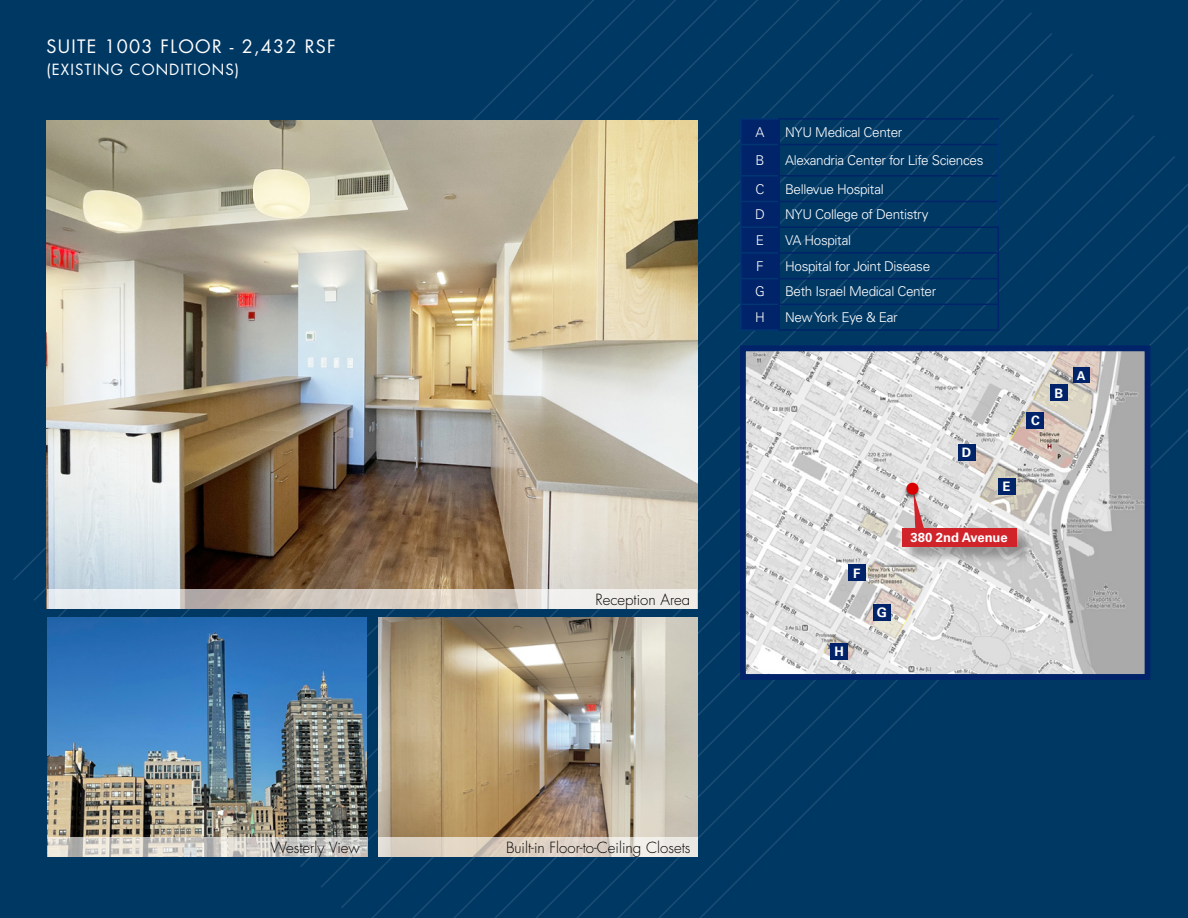
<style>
.page{position:relative;width:1188px;height:918px;background:#003864}
.page>*{position:absolute;margin:0;border:0;box-sizing:border-box;transform-origin:0 0}
.t1{font:18px "Futura Std";letter-spacing:.07em;color:#fff}
.t2{font:300 15px "Futura Std";color:#000}
.t3{font:15px "Futura Std";letter-spacing:.07em;color:#fff}
.t4{font:300 13.5px "Univers LT Std";letter-spacing:-.025em;color:#fff}
.t5{font:700 13.05px "Univers LT Std";color:#fff}
.t6{font:700 12.15px "Univers LT Std";color:#fff}
</style>
<div class="page">
<svg style="left:524px;top:298px;width:664px;height:620px"></svg>
<img style="left:378px;top:618px;width:319px;height:219px">
<img style="left:48px;top:618px;width:319px;height:219px">
<img style="left:47px;top:121px;width:650px;height:488px">
<img style="left:747px;top:352px;width:396px;height:321px">
<div style="left:740px;top:345px;width:410px;height:335px;border:6px solid #002369"></div>
<div style="left:903px;top:495px;width:131px;height:69px;background:#231f20;opacity:.35"></div>
<div style="left:902px;top:528px;width:114px;height:18px;background:#d1232a"></div>
<svg style="left:913px;top:491px;width:11px;height:37px"></svg>
<div style="left:904px;top:483px;width:17px;height:16px;background:#231f20;opacity:.59"></div>
<div style="left:906px;top:483px;width:13px;height:12px;background:#db0000;border-radius:50%"></div>
<div style="left:742px;top:120px;width:36px;height:209px;background:#002369"></div>
<hr style="left:740px;top:118px;width:38px;height:2px;background:#013673">
<hr style="left:740px;top:120px;width:2px;height:24px;background:#013673">
<svg style="left:998px;top:120px;width:1px;height:25px"></svg>
<hr style="left:740px;top:144px;width:38px;height:1px;background:#013673">
<hr style="left:740px;top:145px;width:2px;height:30px;background:#013673">
<hr style="left:998px;top:145px;width:1px;height:31px;background:#013673">
<hr style="left:740px;top:175px;width:38px;height:2px;background:#013673">
<hr style="left:740px;top:177px;width:2px;height:24px;background:#013673">
<hr style="left:740px;top:201px;width:38px;height:1px;background:#013673">
<hr style="left:740px;top:202px;width:2px;height:24px;background:#013673">
<hr style="left:740px;top:226px;width:38px;height:2px;background:#013673">
<hr style="left:740px;top:228px;width:2px;height:24px;background:#013673">
<hr style="left:740px;top:252px;width:38px;height:2px;background:#013673">
<hr style="left:740px;top:254px;width:2px;height:24px;background:#013673">
<hr style="left:740px;top:278px;width:38px;height:1px;background:#013673">
<hr style="left:740px;top:279px;width:2px;height:25px;background:#013673">
<hr style="left:740px;top:304px;width:38px;height:1px;background:#013673">
<hr style="left:740px;top:305px;width:2px;height:24px;background:#013673">
<hr style="left:740px;top:329px;width:38px;height:2px;background:#013673">
<hr style="left:778px;top:118px;width:221px;height:2px;background:#002369">
<hr style="left:778px;top:120px;width:2px;height:24px;background:#002369">
<hr style="left:778px;top:144px;width:220px;height:1px;background:#002369">
<hr style="left:778px;top:145px;width:2px;height:30px;background:#002369">
<hr style="left:778px;top:175px;width:220px;height:2px;background:#002369">
<hr style="left:778px;top:177px;width:2px;height:24px;background:#002369">
<hr style="left:778px;top:201px;width:220px;height:1px;background:#002369">
<hr style="left:778px;top:202px;width:2px;height:24px;background:#002369">
<hr style="left:778px;top:226px;width:221px;height:2px;background:#002369">
<hr style="left:778px;top:228px;width:2px;height:24px;background:#002369">
<hr style="left:778px;top:252px;width:221px;height:2px;background:#002369">
<hr style="left:778px;top:254px;width:2px;height:24px;background:#002369">
<hr style="left:778px;top:278px;width:221px;height:1px;background:#002369">
<hr style="left:778px;top:279px;width:2px;height:25px;background:#002369">
<hr style="left:778px;top:304px;width:221px;height:1px;background:#002369">
<hr style="left:778px;top:305px;width:2px;height:24px;background:#002369">
<svg style="left:998px;top:176px;width:1px;height:153px"></svg>
<hr style="left:778px;top:329px;width:221px;height:2px;background:#002369">
<div style="left:1073px;top:368px;width:17px;height:15px;background:#002369"></div>
<div style="left:1027px;top:412px;width:17px;height:17px;background:#002369"></div>
<div style="left:1050px;top:385px;width:18px;height:16px;background:#002369"></div>
<div style="left:848px;top:565px;width:18px;height:16px;background:#002369"></div>
<div style="left:873px;top:604px;width:18px;height:16px;background:#002369"></div>
<div style="left:958px;top:444px;width:18px;height:16px;background:#002369"></div>
<div style="left:998px;top:478px;width:17px;height:17px;background:#002369"></div>
<div style="left:830px;top:643px;width:18px;height:17px;background:#002369"></div>
<svg style="left:48px;top:589px;width:649px;height:20px;background:#dbd7d2"></svg>
<svg style="left:378px;top:837px;width:319px;height:20px;background:#e0d7cc"></svg>
<svg style="left:48px;top:837px;width:319px;height:20px;background:#d1cec9"></svg>
<p class="t1" style="left:47px;top:35px;width:291px">SUITE 1003 FLOOR - 2,432 RSF</p>
<p class="t3" style="left:47px;top:60px;width:194px">(EXISTING CONDITIONS)</p>
<p class="t2" style="left:595px;top:591px;width:96px">Reception Area</p>
<p class="t4" style="left:755px;top:124px;width:11px">A</p>
<p class="t4" style="left:785px;top:124px;width:119px">NYU Medical Center</p>
<p class="t4" style="left:755px;top:152px;width:11px">B</p>
<p class="t4" style="left:785px;top:152px;width:200px">Alexandria Center for Life Sciences</p>
<p class="t4" style="left:755px;top:181px;width:11px">C</p>
<p class="t4" style="left:785px;top:181px;width:100px">Bellevue Hospital</p>
<p class="t4" style="left:755px;top:206px;width:11px">D</p>
<p class="t4" style="left:785px;top:206px;width:145px">NYU College of Dentistry</p>
<p class="t4" style="left:756px;top:232px;width:10px">E</p>
<p class="t4" style="left:785px;top:232px;width:67px">VA Hospital</p>
<p class="t4" style="left:756px;top:258px;width:9px">F</p>
<p class="t4" style="left:785px;top:258px;width:147px">Hospital for Joint Disease</p>
<p class="t4" style="left:755px;top:283px;width:11px">G</p>
<p class="t4" style="left:785px;top:283px;width:153px">Beth Israel Medical Center</p>
<p class="t4" style="left:755px;top:309px;width:11px">H</p>
<p class="t4" style="left:785px;top:309px;width:114px">New York Eye &amp; Ear</p>
<p class="t5" style="left:962px;top:445px;width:11px">D</p>
<p class="t5" style="left:1003px;top:479px;width:9px">E</p>
<p class="t5" style="left:853px;top:565px;width:9px">F</p>
<p class="t5" style="left:834px;top:644px;width:11px">H</p>
<p class="t5" style="left:877px;top:605px;width:12px">G</p>
<p class="t5" style="left:910px;top:530px;width:99px">380 2nd Avenue</p>
<p class="t5" style="left:1031px;top:413px;width:10px">C</p>
<p class="t5" style="left:1054px;top:385px;width:10px">B</p>
<p class="t6" style="left:1077px;top:368px;width:10px">A</p>
<p class="t2" style="left:271px;top:839px;width:91px">Westerly View</p>
<p class="t2" style="left:506px;top:839px;width:186px">Built-in Floor-to-Ceiling Closets</p>
</div>
